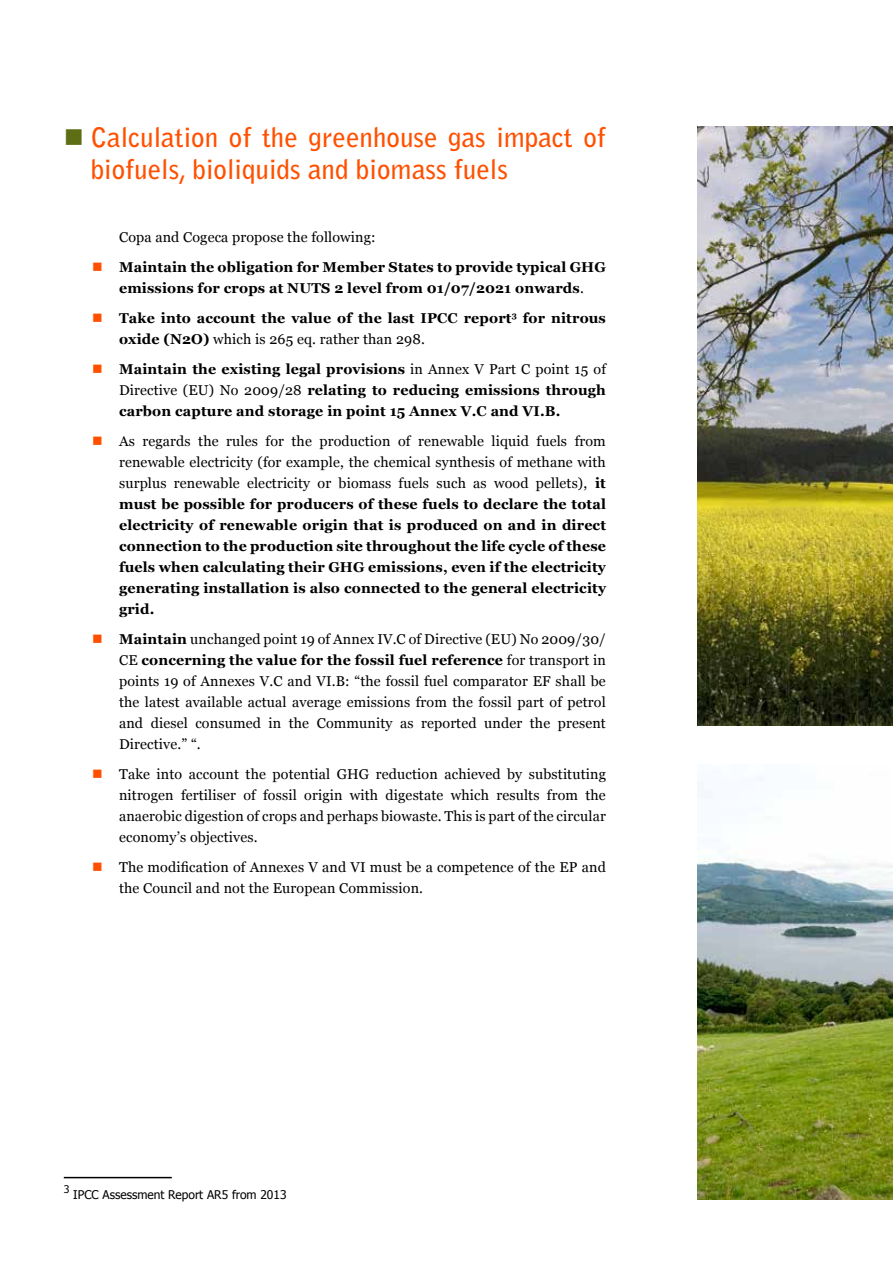
<style>
.page{position:relative;width:893px;height:1263px;background:#fff}
.page>*{position:absolute;margin:0;border:0;box-sizing:border-box;transform-origin:0 0}
.t1{font:700 27px/32.4px "Bell Gothic Std";color:#ff5000}
.t2{font:700 14.25px/21px "Georgia";letter-spacing:.01em;color:#000}
.t3{font:14.25px/21px "Georgia";letter-spacing:.01em;color:#000;text-align:justify}
.t4{font:12px "Tahoma";color:#000}
.t5{font:10.5px "Tahoma";color:#000}
.s1{font-weight:400}
.s2{font-weight:700}
</style>
<div class="page">
<hr style="left:64px;top:1177px;width:108px;height:1px;background:#000">
<img style="left:697px;top:779px;width:196px;height:420px">
<img style="left:697px;top:126px;width:196px;height:599px">
<h1 class="t1" style="left:91px;top:121px;width:517px">Calculation of the greenhouse gas impact of biofuels, bioliquids and biomass fuels</h1>
<p class="t3" style="left:119px;top:227px;width:258px">Copa and Cogeca propose the following:</p>
<p class="t2" style="left:119px;top:257px;width:488px">Maintain the obligation for Member States to provide typical GHG emissions for crops at NUTS 2 level from 01/07/2021 onwards<span class="s1">.</span></p>
<p class="t2" style="left:119px;top:308px;width:488px">Take into account the value of the last IPCC report<sup>3</sup> for nitrous oxide (N2O) <span class="s1">which is 265 eq. rather than 298.</span></p>
<p class="t2" style="left:119px;top:359px;width:488px;text-align:justify">Maintain the existing legal provisions <span class="s1">in Annex V Part C point 15 of Directive (EU) No 2009/28</span> relating to reducing emissions through carbon capture and storage in point 15 Annex V.C and VI.B.</p>
<p class="t2" style="left:119px;top:431px;width:488px;text-align:justify"><span class="s1">As regards the rules for the production of renewable liquid fuels from renewable electricity (for example, the chemical synthesis of methane with surplus renewable electricity or biomass fuels such as wood pellets),</span> it must be possible for producers of these fuels to declare the total electricity of renewable origin that is produced on and in direct connection to the production site throughout the life cycle of these fuels when calculating their GHG emissions, even if the electricity generating installation is also connected to the general electricity grid.</p>
<p class="t3" style="left:119px;top:629px;width:488px"><span class="s2">Maintain</span> unchanged point 19 of Annex IV.C of Directive (EU) No 2009/30/ CE <span class="s2">concerning the value for the fossil fuel reference</span> for transport in points 19 of Annexes V.C and VI.B: “the fossil fuel comparator EF shall be the latest available actual average emissions from the fossil part of petrol and diesel consumed in the Community as reported under the present Directive.” “.</p>
<p class="t3" style="left:119px;top:764px;width:488px">Take into account the potential GHG reduction achieved by substituting nitrogen fertiliser of fossil origin with digestate which results from the anaerobic digestion of crops and perhaps biowaste. This is part of the circular economy’s objectives.</p>
<p class="t3" style="left:119px;top:857px;width:488px">The modification of Annexes V and VI must be a competence of the EP and the Council and not the European Commission.</p>
<p class="t5" style="left:64px;top:1182px;width:7px">3</p>
<p class="t4" style="left:73px;top:1187px;width:215px">IPCC Assessment Report AR5 from 2013</p>
</div>
